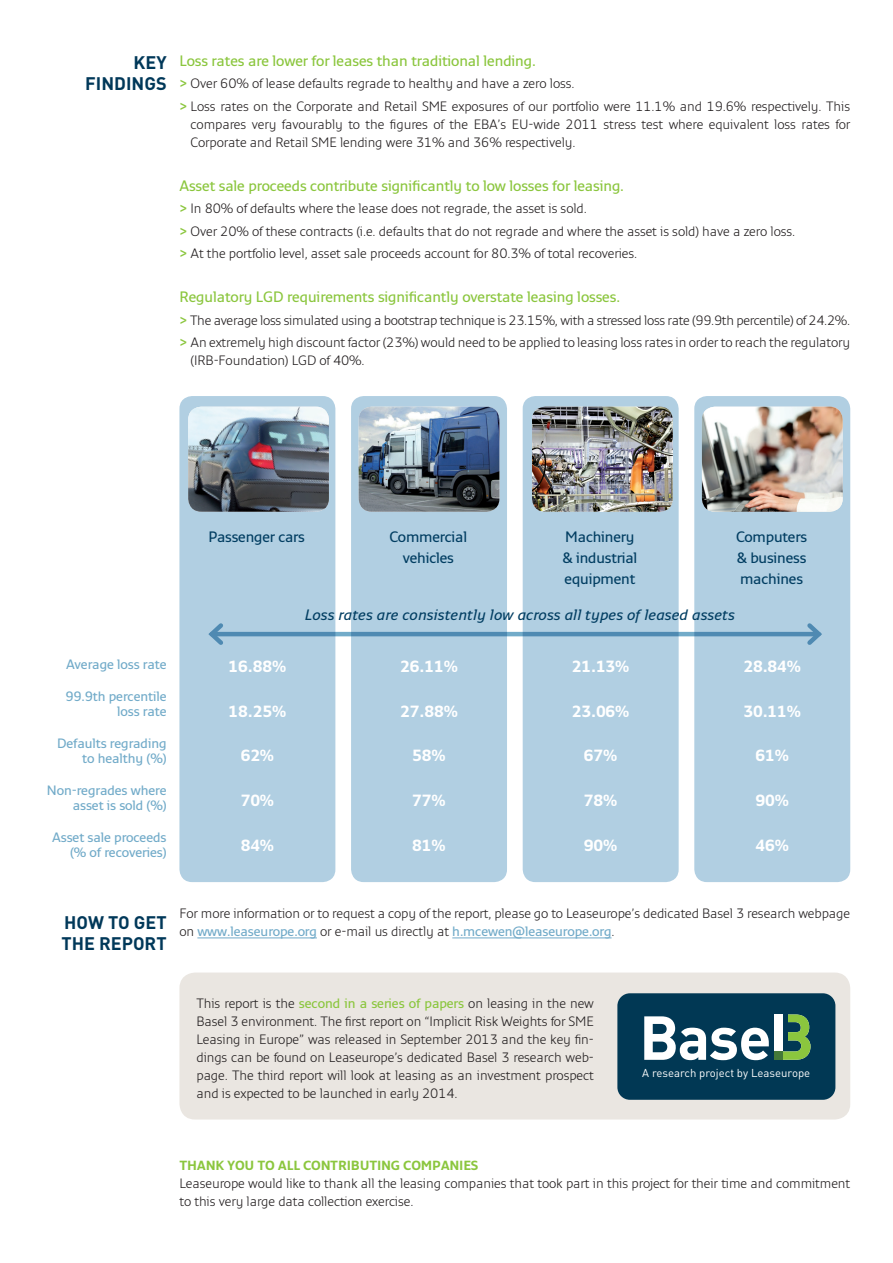
<style>
.page{position:relative;width:893px;height:1263px;background:#fff}
.page>*{position:absolute;margin:0;border:0;box-sizing:border-box;transform-origin:0 0}
.t1{font:700 18px/21px "DIN";color:#003859;text-align:right}
.t2{font:700 16.5px "Monitor";letter-spacing:-.01em;color:#fff}
.t3{font:600 15px "Monitor";letter-spacing:-.01em;color:#8bc63e}
.t4{font:600 15px/21px "Monitor";letter-spacing:-.015em;color:#023e62;text-align:center}
.t5{font:italic 600 15px "Monitor";letter-spacing:.01em;color:#023e62}
.t6{font:300 13.5px/18px "Monitor";letter-spacing:-.01em;color:#231f20}
.t7{font:600 13.5px/15px "Monitor";letter-spacing:-.01em;color:#72abc9;text-align:right}
.t8{font:700 13.5px "Monitor";letter-spacing:-.015em;color:#8bc63e}
.t9{font:11.4px "DIN";color:#fff}
.s1{font-weight:700;color:#8bc63e}
.s2{font-weight:600;color:#72abc9}
.s3{font-weight:600;color:#8bc63e}
</style>
<div class="page">
<hr style="left:197px;top:938px;width:120px;height:1px;background:#72abc9">
<hr style="left:452px;top:938px;width:159px;height:1px;background:#72abc9">
<div style="left:179px;top:972px;width:671px;height:147px;background:#eae6e1;border-radius:16px"></div>
<div style="left:617px;top:993px;width:218px;height:107px;background:#013854;border-radius:13px"></div>
<svg style="left:644px;top:1016px;width:125px;height:44px"></svg>
<svg style="left:783px;top:1014px;width:27px;height:46px"></svg>
<div style="left:775px;top:1014px;width:8px;height:37px;background:#fff"></div>
<div style="left:775px;top:1051px;width:8px;height:9px;background:#447939"></div>
<div style="left:179px;top:396px;width:156px;height:486px;background:#b1cfe2;border-radius:13px"></div>
<div style="left:351px;top:396px;width:156px;height:486px;background:#b1cfe2;border-radius:13px"></div>
<div style="left:523px;top:396px;width:156px;height:486px;background:#b1cfe2;border-radius:13px"></div>
<div style="left:694px;top:396px;width:156px;height:486px;background:#b1cfe2;border-radius:13px"></div>
<img style="left:188px;top:407px;width:141px;height:105px">
<img style="left:359px;top:407px;width:140px;height:105px">
<img style="left:532px;top:407px;width:141px;height:105px">
<img style="left:702px;top:407px;width:141px;height:105px">
<svg style="left:227px;top:632px;width:576px;height:4px;background:#518cb3"></svg>
<svg style="left:208px;top:623px;width:19px;height:22px"></svg>
<svg style="left:803px;top:623px;width:19px;height:22px"></svg>
<h1 class="t1" style="left:85px;top:51px;width:83px">KEY<br>FINDINGS</h1>
<p class="t3" style="left:179px;top:52px;width:358px">Loss rates are lower for leases than traditional lending.</p>
<p class="t6" style="left:179px;top:72px;width:672px;line-height:22.2px"><span class="s1">&gt;</span> Over 60% of lease defaults regrade to healthy and have a zero loss.<br><span class="s1">&gt;</span> Loss rates on the Corporate and Retail SME exposures of our portfolio were 11.1% and 19.6% respectively. This</p>
<p class="t6" style="left:191px;top:114px;width:661px">compares very favourably to the figures of the EBA’s EU-wide 2011 stress test where equivalent loss rates for<br>Corporate and Retail SME lending were 31% and 36% respectively.</p>
<p class="t3" style="left:179px;top:177px;width:446px">Asset sale proceeds contribute significantly to low losses for leasing.</p>
<p class="t6" style="left:179px;top:197px;width:617px;line-height:22.2px"><span class="s1">&gt;</span> In 80% of defaults where the lease does not regrade, the asset is sold.<br><span class="s1">&gt;</span> Over 20% of these contracts (i.e. defaults that do not regrade and where the asset is sold) have a zero loss. <span class="s1">&gt;</span> At the portfolio level, asset sale proceeds account for 80.3% of total recoveries.</p>
<p class="t3" style="left:179px;top:288px;width:442px">Regulatory LGD requirements significantly overstate leasing losses.</p>
<p class="t6" style="left:179px;top:308px;width:672px;line-height:22.2px"><span class="s1">&gt;</span> The average loss simulated using a bootstrap technique is 23.15%, with a stressed loss rate (99.9th percentile) of 24.2%. <span class="s1">&gt;</span> An extremely high discount factor (23%) would need to be applied to leasing loss rates in order to reach the regulatory</p>
<p class="t6" style="left:191px;top:351px;width:176px">(IRB-Foundation) LGD of 40%.</p>
<p class="t7" style="left:66px;top:657px;width:102px">Average loss rate</p>
<p class="t7" style="left:65px;top:689px;width:103px">99.9th percentile loss rate</p>
<p class="t7" style="left:57px;top:736px;width:111px">Defaults regrading to healthy (%)</p>
<p class="t7" style="left:47px;top:783px;width:121px">Non-regrades where asset is sold (%)</p>
<p class="t7" style="left:52px;top:830px;width:116px">Asset sale proceeds (% of recoveries)</p>
<p class="t4" style="left:208px;top:526px;width:98px">Passenger cars</p>
<p class="t4" style="left:389px;top:526px;width:79px">Commercial vehicles</p>
<p class="t4" style="left:562px;top:526px;width:76px;text-align:left">Machinery &amp; industrial equipment</p>
<p class="t4" style="left:736px;top:526px;width:73px;text-align:justify">Computers &amp; business machines</p>
<p class="t2" style="left:229px;top:656px;width:59px">16.88%</p>
<p class="t2" style="left:229px;top:701px;width:59px">18.25%</p>
<p class="t2" style="left:241px;top:746px;width:35px">62%</p>
<p class="t2" style="left:241px;top:790px;width:35px">70%</p>
<p class="t2" style="left:241px;top:835px;width:35px">84%</p>
<p class="t5" style="left:305px;top:606px;width:431px">Loss rates are consistently low across all types of leased assets</p>
<p class="t2" style="left:400px;top:656px;width:59px">26.11%</p>
<p class="t2" style="left:400px;top:701px;width:59px">27.88%</p>
<p class="t2" style="left:412px;top:746px;width:35px">58%</p>
<p class="t2" style="left:412px;top:790px;width:35px">77%</p>
<p class="t2" style="left:412px;top:835px;width:35px">81%</p>
<p class="t2" style="left:572px;top:656px;width:59px">21.13%</p>
<p class="t2" style="left:572px;top:701px;width:59px">23.06%</p>
<p class="t2" style="left:584px;top:746px;width:35px">67%</p>
<p class="t2" style="left:584px;top:790px;width:35px">78%</p>
<p class="t2" style="left:584px;top:835px;width:35px">90%</p>
<p class="t2" style="left:743px;top:656px;width:59px">28.84%</p>
<p class="t2" style="left:743px;top:701px;width:59px">30.11%</p>
<p class="t2" style="left:755px;top:746px;width:35px">61%</p>
<p class="t2" style="left:755px;top:790px;width:35px">90%</p>
<p class="t2" style="left:755px;top:835px;width:35px">46%</p>
<h1 class="t1" style="left:61px;top:911px;width:106px;text-align:left">HOW TO GET<br>THE REPORT</h1>
<p class="t6" style="left:179px;top:904px;width:672px">For more information or to request a copy of the report, please go to Leaseurope’s dedicated Basel 3 research webpage on <span class="s2">www.leaseurope.org</span> or e-mail us directly at <span class="s2">h.mcewen@leaseurope.org</span>.</p>
<p class="t6" style="left:196px;top:994px;width:399px;text-align:justify">This report is the <span class="s3">second in a series of papers</span> on leasing in the new Basel 3 environment. The first report on “Implicit Risk Weights for SME Leasing in Europe” was released in September 2013 and the key fin&shy;dings can be found on Leaseurope’s dedicated Basel 3 research web&shy;page. The third report will look at leasing as an investment prospect and is expected to be launched in early 2014.</p>
<p class="t9" style="left:642px;top:1066px;width:169px">A research project by Leaseurope</p>
<p class="t8" style="left:179px;top:1157px;width:301px">THANK YOU TO ALL CONTRIBUTING COMPANIES</p>
<p class="t6" style="left:179px;top:1174px;width:672px">Leaseurope would like to thank all the leasing companies that took part in this project for their time and commitment to this very large data collection exercise.</p>
</div>
